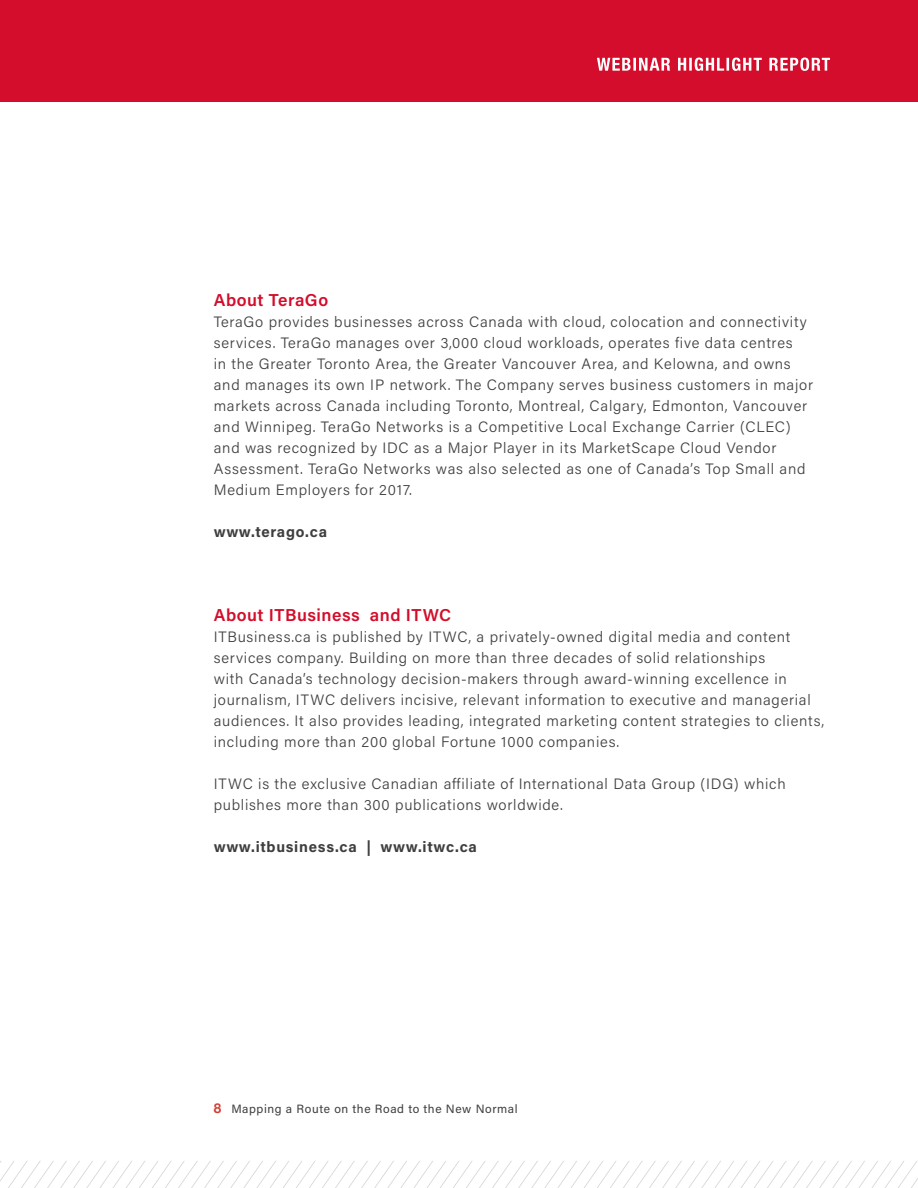
<style>
.page{position:relative;width:918px;height:1188px;background:#fff}
.page>*{position:absolute;margin:0;border:0;box-sizing:border-box;transform-origin:0 0}
.sectiion_head2{font:600 17.25px "Acumin Pro";letter-spacing:.03em;color:#d30d2b}
.Body{font:300 15px/21px "Acumin Pro";letter-spacing:.05em;color:#3e3e3f}
.Body-2{font:700 15px "Acumin Pro";letter-spacing:.05em;color:#3e3e3f}
.t1{font:12px "Acumin Pro";letter-spacing:.05em;color:#3e3e3f}
.s1{font-family:"Helvetica Neue";font-weight:700;font-size:13.5px;color:#d53f33}
</style>
<div class="page">
<svg style="left:0;top:1161px;width:918px;height:27px"></svg>
<div style="left:0;top:0;width:918px;height:101px;background:#d30d2b"></div>
<svg style="left:597px;top:58px;width:233px;height:13px"></svg>
<p class="sectiion_head2" style="left:214px;top:288px;width:116px">About TeraGo</p>
<p class="Body" style="left:214px;top:311px;width:601px">TeraGo provides businesses across Canada with cloud, colocation and connectivity services. TeraGo manages over 3,000 cloud workloads, operates five data centres<br>in the Greater Toronto Area, the Greater Vancouver Area, and Kelowna, and owns and manages its own IP network. The Company serves business customers in major markets across Canada including Toronto, Montreal, Calgary, Edmonton, Vancouver and Winnipeg. TeraGo Networks is a Competitive Local Exchange Carrier (CLEC) and was recognized by IDC as a Major Player in its MarketScape Cloud Vendor Assessment. TeraGo Networks was also selected as one of Canada’s Top Small and Medium Employers for 2017.</p>
<p class="Body-2" style="left:214px;top:521px;width:115px">www.terago.ca</p>
<p class="sectiion_head2" style="left:214px;top:603px;width:239px">About ITBusiness and ITWC</p>
<p class="Body" style="left:214px;top:626px;width:612px">ITBusiness.ca is published by ITWC, a privately-owned digital media and content services company. Building on more than three decades of solid relationships<br>with Canada’s technology decision-makers through award-winning excellence in journalism, ITWC delivers incisive, relevant information to executive and managerial audiences. It also provides leading, integrated marketing content strategies to clients, including more than 200 global Fortune 1000 companies.</p>
<p class="Body" style="left:214px;top:773px;width:573px">ITWC is the exclusive Canadian affiliate of International Data Group (IDG) which publishes more than 300 publications worldwide.</p>
<p class="Body-2" style="left:214px;top:836px;width:265px">www.itbusiness.ca | www.itwc.ca</p>
<p class="t1" style="left:214px;top:1100px;width:305px"><span class="s1">8</span> Mapping a Route on the Road to the New Normal</p>
</div>
